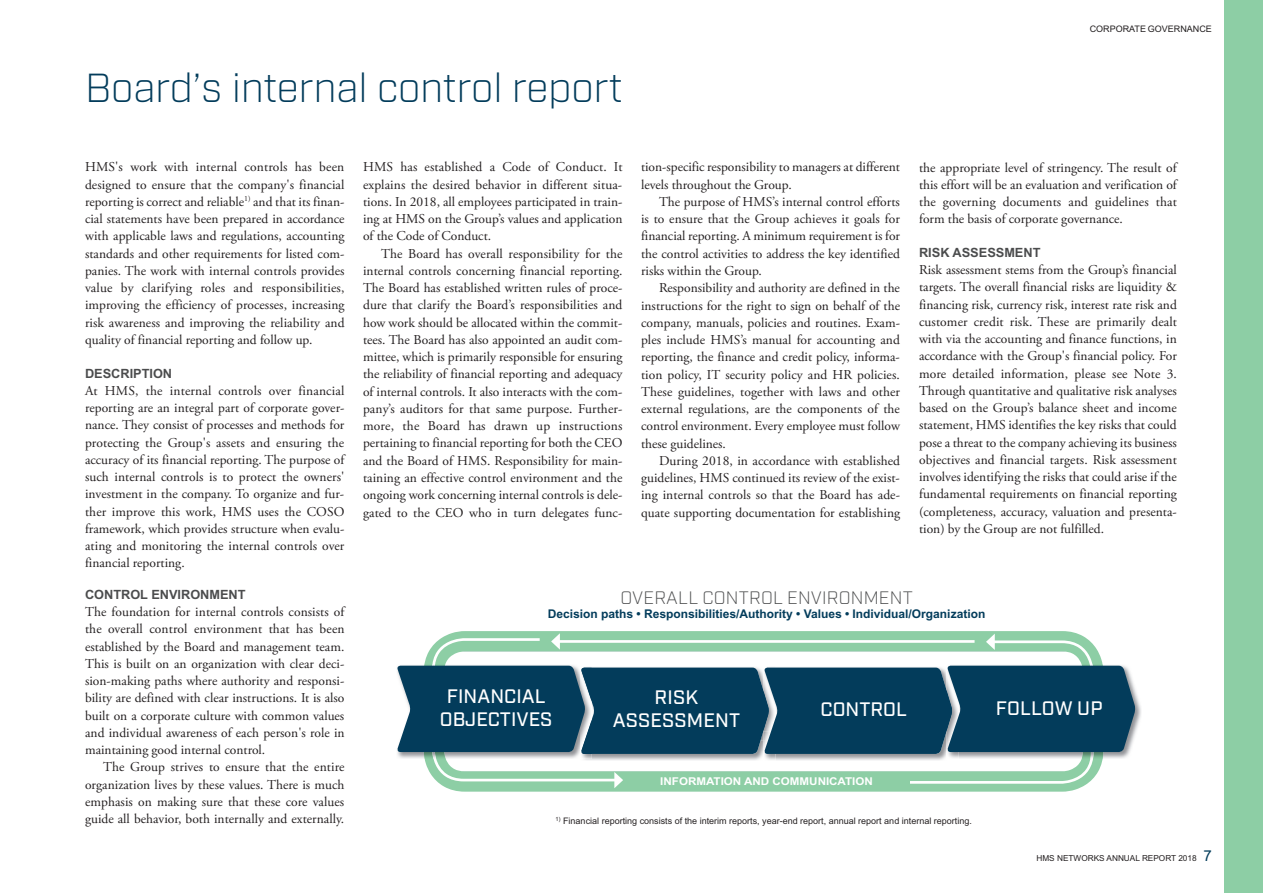
<style>
.page{position:relative;width:1263px;height:893px;background:#fff}
.page>*{position:absolute;margin:0;border:0;box-sizing:border-box;transform-origin:0 0}
.t1{font:300 40.5px "Industry";color:#033c5b}
.t2{font:500 19.5px/23.4px "Industry";color:#fff;text-align:center}
.t3{font:300 18px "Industry";letter-spacing:.01em;color:#4b4c4d}
.t4{font:13.5px/17.2px "Adobe Garamond Pro";color:#231f20;text-align:justify}
.t5{font:700 12.75px "Arial MT Std";color:#4b4c4d}
.t6{font:700 12px "Arial MT Std";color:#033c5b}
.t7{font:700 10.8px "Arial MT Std";color:#fff;scale:1.08 1}
.t8{font:9px "Arial MT Std";color:#231f20}
.t9{font:8.25px "Arial MT Std";color:#231f20}
.s1{font-size:15px;color:#033c5b}
</style>
<div class="page">
<svg style="left:447px;top:631px;width:632px;height:161px;background:#98d2ad"></svg>
<div style="left:624px;top:774px;width:285px;height:15px;background:#8dcea5"></div>
<img style="left:1136px;top:692px;width:5px;height:39px">
<svg style="left:397px;top:633px;width:739px;height:155px"></svg>
<div style="left:1225px;top:0;width:38px;height:893px;background:#8dcea5"></div>
<h1 class="t1" style="left:85px;top:64px;width:539px">Board’s internal control report</h1>
<p class="t8" style="left:1090px;top:24px;width:124px">CORPORATE GOVERNANCE</p>
<p class="t4" style="left:85px;top:159px;width:261px">HMS's work with internal controls has been designed to ensure that the company's financial reporting is correct and reliable<sup>1)</sup> and that its finan&shy;cial statements have been prepared in accordance with applicable laws and regulations, accounting standards and other requirements for listed com&shy;panies. The work with internal controls provides value by clarifying roles and responsibilities, improving the efficiency of processes, increasing risk awareness and improving the reliability and quality of financial reporting and follow up.</p>
<p class="t5" style="left:85px;top:366px;width:89px">DESCRIPTION</p>
<p class="t4" style="left:85px;top:382px;width:261px">At HMS, the internal controls over financial reporting are an integral part of corporate gover&shy;nance. They consist of processes and methods for protecting the Group's assets and ensuring the accuracy of its financial reporting. The purpose of such internal controls is to protect the owners' investment in the company. To organize and fur&shy;ther improve this work, HMS uses the COSO framework, which provides structure when evalu&shy;ating and monitoring the internal controls over financial reporting.</p>
<p class="t5" style="left:85px;top:587px;width:162px">CONTROL ENVIRONMENT</p>
<p class="t4" style="left:85px;top:604px;width:261px">The foundation for internal controls consists of the overall control environment that has been established by the Board and management team.<br>This is built on an organization with clear deci&shy;sion-making paths where authority and responsi&shy;bility are defined with clear instructions. It is also built on a corporate culture with common values and individual awareness of each person's role in maintaining good internal control.</p>
<p class="t4" style="left:85px;top:759px;width:261px;text-indent:18px">The Group strives to ensure that the entire organization lives by these values. There is much emphasis on making sure that these core values guide all behavior, both internally and externally.</p>
<p class="t4" style="left:363px;top:159px;width:261px">HMS has established a Code of Conduct. It explains the desired behavior in different situa&shy;tions. In 2018, all employees participated in train&shy;ing at HMS on the Group’s values and application of the Code of Conduct.</p>
<p class="t4" style="left:363px;top:245px;width:261px;text-indent:18px">The Board has overall responsibility for the internal controls concerning financial reporting.<br>The Board has established written rules of proce&shy;dure that clarify the Board’s responsibilities and how work should be allocated within the commit&shy;tees. The Board has also appointed an audit com&shy;mittee, which is primarily responsible for ensuring the reliability of financial reporting and adequacy of internal controls. It also interacts with the com&shy;pany’s auditors for that same purpose. Further&shy;more, the Board has drawn up instructions pertaining to financial reporting for both the CEO and the Board of HMS. Responsibility for main&shy;taining an effective control environment and the ongoing work concerning internal controls is dele&shy;gated to the CEO who in turn delegates func-</p>
<p class="t4" style="left:641px;top:159px;width:260px">tion-specific responsibility to managers at different levels throughout the Group.</p>
<p class="t4" style="left:641px;top:194px;width:261px;text-indent:18px">The purpose of HMS’s internal control efforts is to ensure that the Group achieves it goals for financial reporting. A minimum requirement is for the control activities to address the key identified risks within the Group.</p>
<p class="t4" style="left:641px;top:280px;width:260px;text-indent:18px">Responsibility and authority are defined in the instructions for the right to sign on behalf of the company, manuals, policies and routines. Exam&shy;ples include HMS’s manual for accounting and reporting, the finance and credit policy, informa&shy;tion policy, IT security policy and HR policies.<br>These guidelines, together with laws and other external regulations, are the components of the control environment. Every employee must follow these guidelines.</p>
<p class="t4" style="left:641px;top:452px;width:261px;text-indent:18px">During 2018, in accordance with established guidelines, HMS continued its review of the exist&shy;ing internal controls so that the Board has ade&shy;quate supporting documentation for establishing</p>
<p class="t4" style="left:919px;top:159px;width:259px">the appropriate level of stringency. The result of this effort will be an evaluation and verification of the governing documents and guidelines that form the basis of corporate governance.</p>
<p class="t5" style="left:919px;top:245px;width:123px">RISK ASSESSMENT</p>
<p class="t4" style="left:919px;top:262px;width:259px">Risk assessment stems from the Group’s financial targets. The overall financial risks are liquidity &amp; financing risk, currency risk, interest rate risk and customer credit risk. These are primarily dealt with via the accounting and finance functions, in accordance with the Group's financial policy. For more detailed information, please see Note 3.<br>Through quantitative and qualitative risk analyses based on the Group’s balance sheet and income statement, HMS identifies the key risks that could pose a threat to the company achieving its business objectives and financial targets. Risk assessment involves identifying the risks that could arise if the fundamental requirements on financial reporting (completeness, accuracy, valuation and presenta&shy;tion) by the Group are not fulfilled.</p>
<h3 class="t3" style="left:620px;top:587px;width:294px">OVERALL CONTROL ENVIRONMENT</h3>
<p class="t6" style="left:548px;top:607px;width:439px">Decision paths • Responsibilities/Authority • Values • Individual/Organization</p>
<h2 class="t2" style="left:440px;top:685px;width:114px">FINANCIAL<br>OBJECTIVES</h2>
<h2 class="t2" style="left:613px;top:686px;width:129px">RISK<br>ASSESSMENT</h2>
<h2 class="t2" style="left:820px;top:698px;width:88px">CONTROL</h2>
<p class="t7" style="left:660px;top:775px;width:198px">INFORMATION AND COMMUNICATION</p>
<p class="t8" style="left:556px;top:816px;width:418px"><sup>1)</sup> Financial reporting consists of the interim reports, year-end report, annual report and internal reporting.</p>
<h2 class="t2" style="left:996px;top:697px;width:108px">FOLLOW UP</h2>
<p class="t9" style="left:1036px;top:854px;width:177px">HMS NETWORKS ANNUAL REPORT 2018 <span class="s1">7</span></p>
</div>
